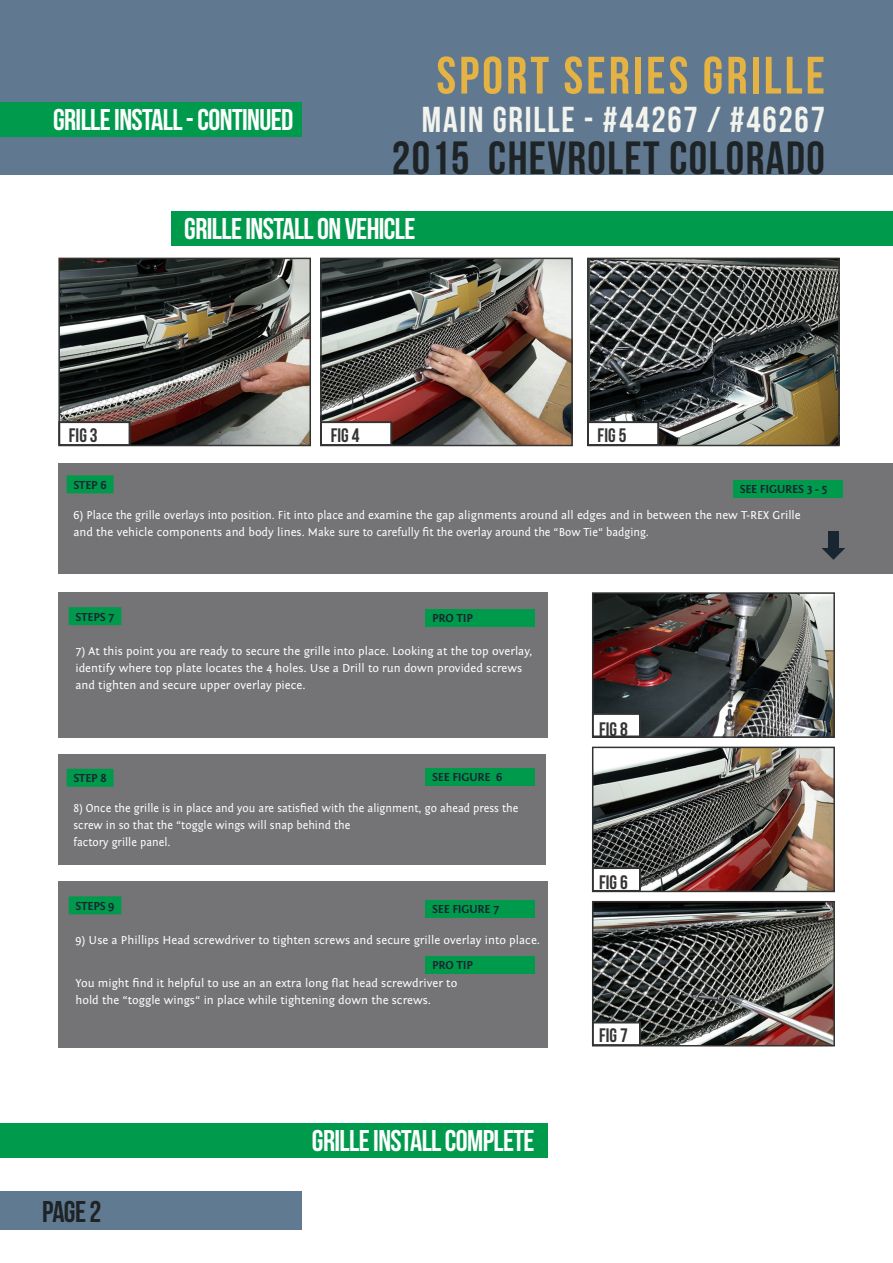
<style>
.page{position:relative;width:893px;height:1263px;background:#fff}
.page>*{position:absolute;margin:0;border:0;box-sizing:border-box;transform-origin:0 0}
.Car_name{font:52.5px "Bebas Neue";letter-spacing:.06em;color:#e5b244}
.Car_model{font:46.5px "Bebas Neue";letter-spacing:.03em;color:#1e2326}
.Car_model-2{font:36px "Bebas Neue";letter-spacing:.05em;color:#f3f3ed}
.Tech_data_title{font:30px "Bebas Neue";letter-spacing:-.02em;color:#fff}
.Tech_data_title-2{font:30px "Bebas Neue";color:#1e2326}
.Normal_text{font:19.5px "Bebas Neue";color:#323332}
.Normal_text-2{font:12px/17px "Fontin Sans";color:#fff}
.Normal_text-3{font:12px/17px "Fontin Sans";color:#fff;scale:.95 1}
.Tech_data_title-3{font:700 12px "Fontin Sans";letter-spacing:-.02em;color:#182631}
.Subtitle_normal{font:700 12px "Fontin Sans";letter-spacing:-.02em;color:#182631}
</style>
<div class="page">
<div style="left:0;top:1191px;width:301px;height:39px;background:#607a91"></div>
<img style="left:595px;top:750px;width:237px;height:139px">
<div style="left:592px;top:747px;width:243px;height:145px;border:2px solid #323332"></div>
<div style="left:592px;top:867px;width:49px;height:24px;background:#fff"></div>
<div style="left:592px;top:867px;width:49px;height:25px;border:2px solid #323332"></div>
<img style="left:595px;top:904px;width:237px;height:139px">
<div style="left:592px;top:901px;width:243px;height:145px;border:2px solid #323332"></div>
<div style="left:592px;top:1022px;width:49px;height:24px;background:#fff"></div>
<div style="left:592px;top:1021px;width:49px;height:25px;border:2px solid #323332"></div>
<img style="left:595px;top:595px;width:237px;height:140px">
<div style="left:592px;top:592px;width:243px;height:146px;border:2px solid #323332"></div>
<div style="left:592px;top:713px;width:49px;height:24px;background:#fff"></div>
<div style="left:592px;top:713px;width:49px;height:24px;border:2px solid #323332"></div>
<img style="left:61px;top:261px;width:247px;height:182px">
<div style="left:58px;top:258px;width:253px;height:188px;border:2px solid #323332"></div>
<div style="left:59px;top:421px;width:71px;height:25px;background:#fff"></div>
<div style="left:58px;top:421px;width:72px;height:25px;border:2px solid #323332"></div>
<img style="left:323px;top:261px;width:247px;height:182px">
<div style="left:320px;top:258px;width:253px;height:188px;border:2px solid #323332"></div>
<div style="left:320px;top:421px;width:72px;height:25px;background:#fff"></div>
<div style="left:320px;top:421px;width:72px;height:25px;border:2px solid #323332"></div>
<img style="left:590px;top:261px;width:247px;height:182px">
<div style="left:587px;top:258px;width:253px;height:188px;border:2px solid #323332"></div>
<div style="left:587px;top:421px;width:72px;height:25px;background:#fff"></div>
<div style="left:587px;top:421px;width:72px;height:25px;border:2px solid #323332"></div>
<div style="left:58px;top:463px;width:835px;height:110px;background:#747375"></div>
<div style="left:58px;top:754px;width:488px;height:111px;background:#747375"></div>
<div style="left:67px;top:475px;width:47px;height:18px;background:#009a4d"></div>
<div style="left:67px;top:769px;width:47px;height:18px;background:#009a4d"></div>
<div style="left:58px;top:882px;width:489px;height:166px;background:#747375"></div>
<div style="left:69px;top:896px;width:52px;height:18px;background:#009a4d"></div>
<div style="left:425px;top:900px;width:110px;height:18px;background:#009a4d"></div>
<div style="left:733px;top:480px;width:109px;height:18px;background:#009a4d"></div>
<div style="left:58px;top:592px;width:489px;height:145px;background:#747375"></div>
<div style="left:69px;top:607px;width:52px;height:18px;background:#009a4d"></div>
<div style="left:425px;top:609px;width:110px;height:18px;background:#009a4d"></div>
<div style="left:425px;top:956px;width:110px;height:18px;background:#009a4d"></div>
<div style="left:425px;top:767px;width:110px;height:18px;background:#009a4d"></div>
<div style="left:0;top:0;width:893px;height:174px;background:#607991"></div>
<div style="left:0;top:102px;width:302px;height:34px;background:#009a4d"></div>
<div style="left:0;top:1123px;width:547px;height:34px;background:#009a4d"></div>
<div style="left:171px;top:211px;width:722px;height:34px;background:#009a4d"></div>
<svg style="left:822px;top:548px;width:23px;height:12px"></svg>
<div style="left:828px;top:531px;width:10px;height:17px;background:#182631"></div>
<p class="Car_name" style="left:436px;top:47px;width:390px">SPORT SERIES GRILLE</p>
<p class="Tech_data_title" style="left:53px;top:103px;width:242px">GRILLE INSTALL - CONTINUED</p>
<p class="Car_model-2" style="left:422px;top:100px;width:405px">MAIN GRILLE - #44267 / #46267</p>
<p class="Car_model" style="left:392px;top:133px;width:435px">2015 CHEVROLET COLORADO</p>
<p class="Tech_data_title" style="left:184px;top:212px;width:233px">GRILLE INSTALL ON VEHICLE</p>
<p class="Normal_text" style="left:69px;top:425px;width:30px">FIG 3</p>
<p class="Normal_text" style="left:331px;top:425px;width:30px">FIG 4</p>
<p class="Normal_text" style="left:598px;top:425px;width:30px">FIG 5</p>
<p class="Subtitle_normal" style="left:73px;top:478px;width:35px">STEP 6</p>
<p class="Normal_text-2" style="left:73px;top:507px;width:729px">6) Place the grille overlays into position. Fit into place and examine the gap alignments around all edges and in between the new T-REX Grille and the vehicle components and body lines. Make sure to carefully fit the overlay around the “Bow Tie“ badging.</p>
<p class="Tech_data_title-3" style="left:740px;top:482px;width:89px">SEE FIGURES 3 - 5</p>
<p class="Subtitle_normal" style="left:75px;top:610px;width:40px">STEPS 7</p>
<p class="Normal_text-2" style="left:75px;top:643px;width:458px">7) At this point you are ready to secure the grille into place. Looking at the top overlay, identify where top plate locates the 4 holes. Use a Drill to run down provided screws and tighten and secure upper overlay piece.</p>
<p class="Tech_data_title-3" style="left:432px;top:612px;width:43px">PRO TIP</p>
<p class="Tech_data_title-3" style="left:432px;top:770px;width:71px">SEE FIGURE 6</p>
<p class="Subtitle_normal" style="left:73px;top:772px;width:35px">STEP 8</p>
<p class="Normal_text-3" style="left:73px;top:800px;width:470px">8) Once the grille is in place and you are satisfied with the alignment, go ahead press the screw in so that the “toggle wings will snap behind the<br>factory grille panel.</p>
<p class="Subtitle_normal" style="left:75px;top:899px;width:40px">STEPS 9</p>
<p class="Normal_text-2" style="left:75px;top:932px;width:466px">9) Use a Phillips Head screwdriver to tighten screws and secure grille overlay into place.</p>
<p class="Normal_text-2" style="left:75px;top:974px;width:383px">You might find it helpful to use an an extra long flat head screwdriver to hold the “toggle wings“ in place while tightening down the screws.</p>
<p class="Tech_data_title-3" style="left:432px;top:902px;width:69px">SEE FIGURE 7</p>
<p class="Tech_data_title-3" style="left:432px;top:959px;width:43px">PRO TIP</p>
<p class="Tech_data_title-2" style="left:42px;top:1195px;width:61px">PAGE 2</p>
<p class="Tech_data_title" style="left:312px;top:1124px;width:224px">GRILLE INSTALL COMPLETE</p>
<p class="Normal_text" style="left:599px;top:718px;width:30px">FIG 8</p>
<p class="Normal_text" style="left:599px;top:871px;width:30px">FIG 6</p>
<p class="Normal_text" style="left:599px;top:1024px;width:30px">FIG 7</p>
</div>
